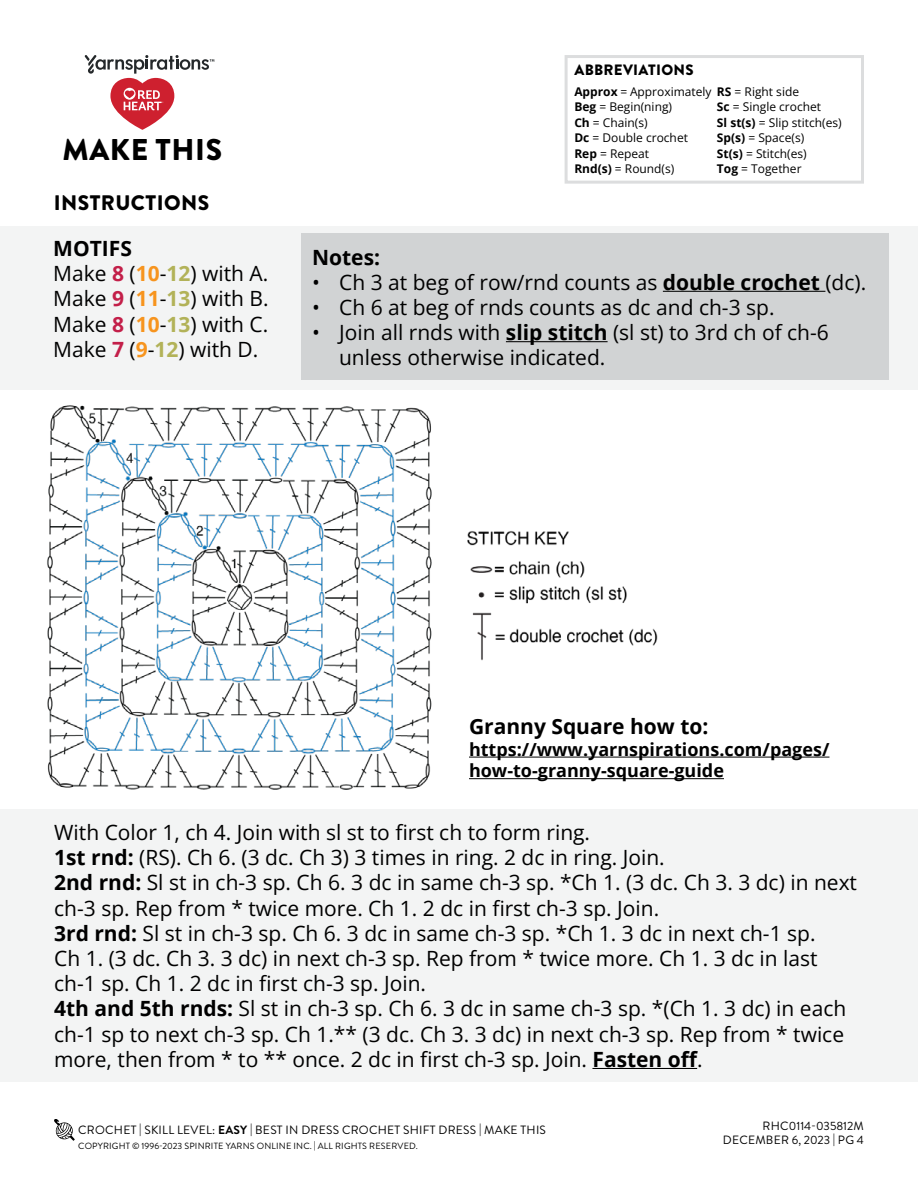
<style>
.page{position:relative;width:918px;height:1188px;background:#fff}
.page>*{position:absolute;margin:0;border:0;box-sizing:border-box;transform-origin:0 0}
.t1{font:900 30px "Brandon Grotesque";letter-spacing:.02em;color:#000}
.Body_-__Color_coded_3_sizes{font:21px/25.2px "Open Sans";color:#000}
.Body_-_Body_Text{font:700 21px "Open Sans";color:#000}
.t2{font:900 21px "Brandon Grotesque";letter-spacing:.02em;color:#000}
.Body_-__Color_coded_3_sizes-2{font:700 21px "Open Sans";color:#000}
.Body_-_Body_Text-2{font:700 18px/21.6px "Open Sans";color:#000}
.t3{font:900 15px "Brandon Grotesque";letter-spacing:.02em;color:#000}
.t4{font:12px/15.3px "Open Sans";color:#000}
.t5{font:12px "Brandon Grotesque";letter-spacing:.02em;color:#000}
.t6{font:12px "Brandon Grotesque";color:#000}
.t7{font:9px "Brandon Grotesque";letter-spacing:.02em;color:#000}
.s1{font-weight:700;color:#c31f49}
.s2{font-weight:700;color:#f7941e}
.s3{font-weight:700;color:#b2b258}
.s4{font-weight:700}
</style>
<div class="page">
<svg style="left:54px;top:1119px;width:21px;height:21px"></svg>
<div style="left:0;top:809px;width:918px;height:273px;background:#f3f4f4"></div>
<div style="left:0;top:226px;width:918px;height:164px;background:#f3f4f4"></div>
<div style="left:301px;top:233px;width:588px;height:147px;background:#d1d3d4"></div>
<div style="left:565px;top:55px;width:299px;height:129px;border:3px solid #dcddde"></div>
<hr style="left:592px;top:1068px;width:105px;height:1px;background:#000">
<hr style="left:663px;top:291px;width:162px;height:1px;background:#000">
<hr style="left:506px;top:341px;width:102px;height:1px;background:#000">
<img style="left:47px;top:405px;width:385px;height:385px">
<img style="left:467px;top:531px;width:191px;height:130px">
<hr style="left:469px;top:757px;width:360px;height:1px;background:#000">
<hr style="left:469px;top:778px;width:255px;height:1px;background:#000">
<svg style="left:85px;top:55px;width:129px;height:75px"></svg>
<h1 class="t1" style="left:63px;top:129px;width:161px">MAKE THIS</h1>
<p class="t2" style="left:54px;top:188px;width:157px">INSTRUCTIONS</p>
<p class="Body_-__Color_coded_3_sizes-2" style="left:53px;top:233px;width:80px">MOTIFS</p>
<p class="Body_-__Color_coded_3_sizes" style="left:53px;top:260px;width:217px">Make <span class="s1">8</span> (<span class="s2">10</span>-<span class="s3">12</span>) with A.</p>
<p class="Body_-__Color_coded_3_sizes" style="left:53px;top:286px;width:217px">Make <span class="s1">9</span> (<span class="s2">11</span>-<span class="s3">13</span>) with B.</p>
<p class="Body_-__Color_coded_3_sizes" style="left:53px;top:311px;width:216px">Make <span class="s1">8</span> (<span class="s2">10</span>-<span class="s3">13</span>) with C.</p>
<p class="Body_-__Color_coded_3_sizes" style="left:53px;top:336px;width:206px">Make <span class="s1">7</span> (<span class="s2">9</span>-<span class="s3">12</span>) with D.</p>
<p class="t3" style="left:574px;top:59px;width:121px">ABBREVIATIONS</p>
<p class="t4" style="left:574px;top:84px;width:226px"><span class="s4">Approx</span> = Approximately <span class="s4">RS</span> = Right side<br><span class="s4">Beg</span> = Begin(ning)<br><span class="s4">Ch</span> = Chain(s)<br><span class="s4">Dc</span> = Double crochet<br><span class="s4">Rep</span> = Repeat<br><span class="s4">Rnd(s)</span> = Round(s)</p>
<p class="t4" style="left:717px;top:99px;width:126px"><span class="s4">Sc</span> = Single crochet<br><span class="s4">Sl st(s)</span> = Slip stitch(es)<br><span class="s4">Sp(s)</span> = Space(s)<br><span class="s4">St(s)</span> = Stitch(es)<br><span class="s4">Tog</span> = Together</p>
<p class="Body_-_Body_Text" style="left:312px;top:242px;width:70px">Notes:</p>
<p class="Body_-__Color_coded_3_sizes" style="left:312px;top:269px;width:556px">• Ch 3 at beg of row/rnd counts as <span class="s4">double crochet</span> (dc).</p>
<p class="Body_-__Color_coded_3_sizes" style="left:312px;top:294px;width:464px">• Ch 6 at beg of rnds counts as dc and ch-3 sp.</p>
<p class="Body_-__Color_coded_3_sizes" style="left:339px;top:319px;width:491px;text-indent:-27px">• Join all rnds with <span class="s4">slip stitch</span> (sl st) to 3rd ch of ch-6 unless otherwise indicated.</p>
<p class="Body_-_Body_Text" style="left:469px;top:712px;width:241px">Granny Square how to:</p>
<p class="Body_-_Body_Text-2" style="left:469px;top:738px;width:362px">https://www.yarnspirations.com/pages/ how-to-granny-square-guide</p>
<p class="Body_-__Color_coded_3_sizes" style="left:54px;top:819px;width:537px">With Color 1, ch 4. Join with sl st to first ch to form ring.</p>
<p class="Body_-__Color_coded_3_sizes" style="left:54px;top:845px;width:612px"><span class="s4">1st rnd:</span> (RS). Ch 6. (3 dc. Ch 3) 3 times in ring. 2 dc in ring. Join.</p>
<p class="Body_-__Color_coded_3_sizes" style="left:54px;top:870px;width:804px"><span class="s4">2nd rnd:</span> Sl st in ch-3 sp. Ch 6. 3 dc in same ch-3 sp. *Ch 1. (3 dc. Ch 3. 3 dc) in next ch-3 sp. Rep from * twice more. Ch 1. 2 dc in first ch-3 sp. Join.</p>
<p class="Body_-__Color_coded_3_sizes" style="left:54px;top:920px;width:765px;text-align:justify"><span class="s4">3rd rnd:</span> Sl st in ch-3 sp. Ch 6. 3 dc in same ch-3 sp. *Ch 1. 3 dc in next ch-1 sp.<br>Ch 1. (3 dc. Ch 3. 3 dc) in next ch-3 sp. Rep from * twice more. Ch 1. 3 dc in last ch-1 sp. Ch 1. 2 dc in first ch-3 sp. Join.</p>
<p class="Body_-__Color_coded_3_sizes" style="left:54px;top:996px;width:794px;text-align:justify"><span class="s4">4th and 5th rnds:</span> Sl st in ch-3 sp. Ch 6. 3 dc in same ch-3 sp. *(Ch 1. 3 dc) in each ch-1 sp to next ch-3 sp. Ch 1.** (3 dc. Ch 3. 3 dc) in next ch-3 sp. Rep from * twice more, then from * to ** once. 2 dc in first ch-3 sp. Join. <span class="s4">Fasten off</span>.</p>
<p class="t5" style="left:78px;top:1122px;width:469px">CROCHET | SKILL LEVEL: <span class="s4">EASY</span> | BEST IN DRESS CROCHET SHIFT DRESS | MAKE THIS</p>
<p class="t7" style="left:78px;top:1140px;width:341px">COPYRIGHT © 1996-2023 SPINRITE YARNS ONLINE INC. | ALL RIGHTS RESERVED.</p>
<p class="t6" style="left:763px;top:1117px;width:103px">RHC0114-035812M</p>
<p class="t5" style="left:723px;top:1132px;width:19px">DECEMBER</p>
<p class="t5" style="left:792px;top:1132px;width:74px">6, 2023 | PG 4</p>
</div>
